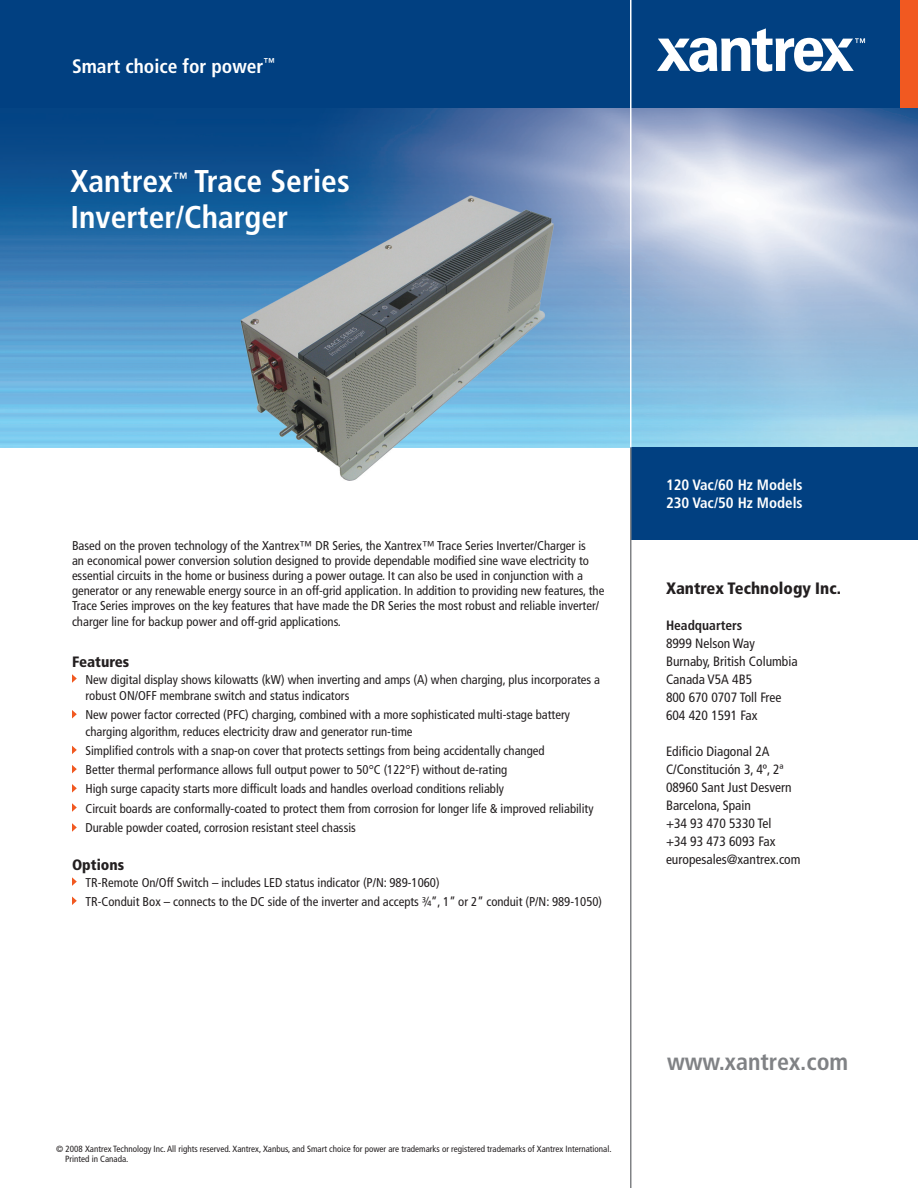
<style>
.page{position:relative;width:918px;height:1188px;background:#fff}
.page>*{position:absolute;margin:0;border:0;box-sizing:border-box;transform-origin:0 0}
.t1{font:700 condensed 31.5px/36px "Frutiger";color:#fff}
.t2{font:700 condensed 24px "Frutiger";color:#808285}
.t3{font:700 condensed 19.5px "Frutiger";color:#fff}
.t4{font:900 condensed 16.5px "Frutiger";color:#231f20}
.t5{font:700 condensed 15px/18px "Frutiger";color:#fff}
.t6{font:900 condensed 15px "Frutiger";color:#231f20}
.t7{font:condensed 13.5px/18px "Frutiger";color:#231f20}
.t8{font:700 condensed 13.5px "Frutiger";color:#231f20}
.t9{font:condensed 12.75px/15px "Frutiger";color:#231f20}
.t10{font:700 condensed 11.4px "Frutiger";color:#fff}
.t11{font:condensed 9px/10.5px "Frutiger";color:#231f20}
</style>
<div class="page">
<img style="left:0;top:108px;width:918px;height:373px">
<div style="left:630px;top:447px;width:288px;height:93px;background:#014081"></div>
<div style="left:0;top:0;width:918px;height:108px;background:#014081"></div>
<div style="left:900px;top:0;width:18px;height:108px;background:#f15921"></div>
<svg style="left:657px;top:28px;width:208px;height:44px"></svg>
<hr style="left:630px;top:447px;width:2px;height:741px;background:#808285">
<hr style="left:630px;top:0;width:2px;height:447px;background:#fff">
<svg style="left:72px;top:674px;width:5px;height:9px"></svg>
<svg style="left:72px;top:710px;width:5px;height:8px"></svg>
<svg style="left:72px;top:746px;width:5px;height:8px"></svg>
<svg style="left:72px;top:765px;width:5px;height:8px"></svg>
<svg style="left:72px;top:784px;width:5px;height:9px"></svg>
<svg style="left:72px;top:803px;width:5px;height:9px"></svg>
<svg style="left:72px;top:823px;width:5px;height:9px"></svg>
<svg style="left:72px;top:877px;width:5px;height:9px"></svg>
<svg style="left:72px;top:897px;width:5px;height:8px"></svg>
<h3 class="t3" style="left:72px;top:54px;width:193px">Smart choice for power</h3>
<p class="t10" style="left:263px;top:56px;width:13px">™</p>
<h1 class="t1" style="left:70px;top:163px;width:281px">Xantrex<sup>™</sup> Trace Series<br>Inverter/Charger</h1>
<p class="t9" style="left:72px;top:538px;width:534px">Based on the proven technology of the Xantrex™ DR Series, the Xantrex™ Trace Series Inverter/Charger is<br>an economical power conversion solution designed to provide dependable modified sine wave electricity to essential circuits in the home or business during a power outage. It can also be used in conjunction with a generator or any renewable energy source in an off-grid application. In addition to providing new features, the Trace Series improves on the key features that have made the DR Series the most robust and reliable inverter/</p>
<p class="t9" style="left:72px;top:614px;width:271px">charger line for backup power and off-grid applications.</p>
<p class="t6" style="left:72px;top:653px;width:59px">Features</p>
<p class="t9" style="left:85px;top:671px;width:516px;line-height:16.5px">New digital display shows kilowatts (kW) when inverting and amps (A) when charging, plus incorporates a robust ON/OFF membrane switch and status indicators</p>
<p class="t9" style="left:85px;top:707px;width:486px;line-height:16.5px">New power factor corrected (PFC) charging, combined with a more sophisticated multi-stage battery charging algorithm, reduces electricity draw and generator run-time</p>
<p class="t9" style="left:85px;top:741px;width:510px;line-height:19.4px">Simplified controls with a snap-on cover that protects settings from being accidentally changed<br>Better thermal performance allows full output power to 50°C (122°F) without de-rating<br>High surge capacity starts more difficult loads and handles overload conditions reliably<br>Circuit boards are conformally-coated to protect them from corrosion for longer life &amp; improved reliability Durable powder coated, corrosion resistant steel chassis</p>
<p class="t6" style="left:72px;top:856px;width:54px">Options</p>
<p class="t9" style="left:85px;top:873px;width:518px;line-height:19.2px">TR-Remote On/Off Switch – includes LED status indicator (P/N: 989-1060)<br>TR-Conduit Box – connects to the DC side of the inverter and accepts ¾”, 1” or 2” conduit (P/N: 989-1050)</p>
<p class="t5" style="left:666px;top:476px;width:138px">120 Vac/60 Hz Models<br>230 Vac/50 Hz Models</p>
<p class="t4" style="left:666px;top:578px;width:176px">Xantrex Technology Inc.</p>
<p class="t8" style="left:666px;top:617px;width:78px">Headquarters</p>
<p class="t7" style="left:666px;top:634px;width:133px">8999 Nelson Way<br>Burnaby, British Columbia<br>Canada V5A 4B5<br>800 670 0707 Toll Free<br>604 420 1591 Fax</p>
<p class="t7" style="left:666px;top:742px;width:136px">Edificio Diagonal 2A<br>C/Constitución 3, 4º, 2ª<br>08960 Sant Just Desvern<br>Barcelona, Spain<br>+34 93 470 5330 Tel<br>+34 93 473 6093 Fax europesales@xantrex.com</p>
<p class="t11" style="left:65px;top:1143px;width:548px;text-indent:-9px">© 2008 Xantrex Technology Inc. All rights reserved. Xantrex, Xanbus, and Smart choice for power are trademarks or registered trademarks of Xantrex International.<br>Printed in Canada.</p>
<h2 class="t2" style="left:667px;top:1047px;width:183px">www.xantrex.com</h2>
</div>
